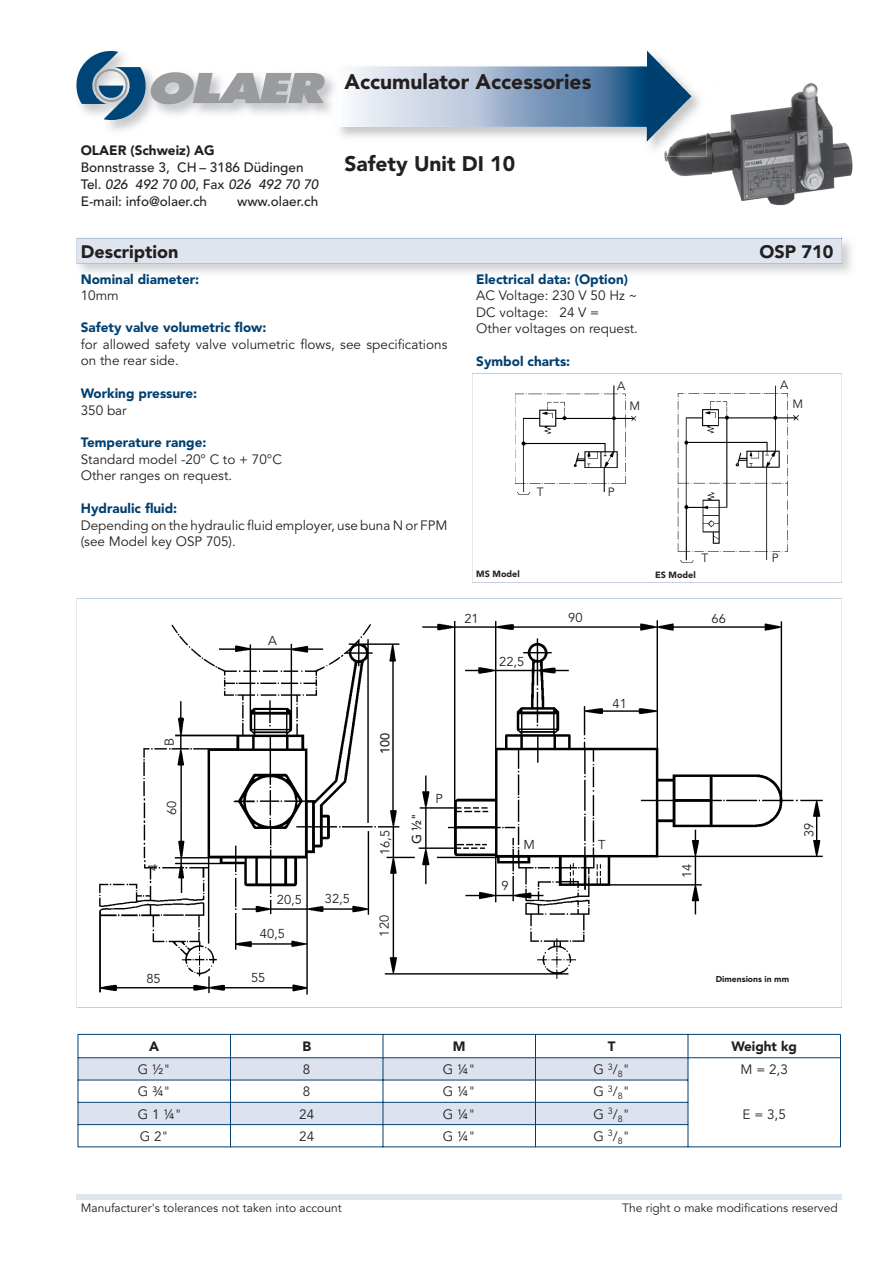
<style>
.page{position:relative;width:893px;height:1263px;background:#fff}
.page>*{position:absolute;margin:0;border:0;box-sizing:border-box;transform-origin:0 0}
.t1{font:900 21px "Avenir";color:#231f20}
.t2{font:900 18px "Avenir";color:#231f20}
.t3{font:13.5px/16.5px "Avenir";color:#231f20}
.t4{font:900 13.5px "Avenir";color:#004071}
.t5{font:500 13.5px/17px "Avenir";color:#231f20}
.t6{font:900 13.5px "Avenir";color:#231f20}
.t7{font:12.9px "Avenir";color:#231f20}
.t8{font:500 12.9px "Avenir";color:#231f20}
.t9{font:12px "Avenir";color:#231f20}
.t10{font:900 9px "Avenir";color:#231f20}
.t11{font:900 8.55px "Avenir";color:#231f20}
.s1{font-style:italic}
</style>
<div class="page">
<img style="left:664px;top:83px;width:189px;height:123px">
<img style="left:660px;top:83px;width:46px;height:73px">
<img style="left:340px;top:51px;width:352px;height:91px">
<img style="left:76px;top:76px;width:258px;height:55px">
<svg style="left:77px;top:51px;width:247px;height:69px"></svg>
<div style="left:77px;top:238px;width:766px;height:25px;background:#dee5ef"></div>
<div style="left:77px;top:1194px;width:765px;height:5px;background:#dee5ef"></div>
<svg style="left:77px;top:598px;width:765px;height:410px"></svg>
<svg style="left:472px;top:373px;width:370px;height:210px"></svg>
<hr style="left:688px;top:1057px;width:153px;height:1px;background:#004071">
<hr style="left:688px;top:1146px;width:153px;height:1px;background:#004071">
<hr style="left:688px;top:1034px;width:153px;height:1px;background:#004071">
<svg style="left:78px;top:1034px;width:611px;height:113px"></svg>
<svg style="left:840px;top:1034px;width:1px;height:112px"></svg>
<img style="left:96px;top:620px;width:727px;height:376px">
<p class="t6" style="left:81px;top:142px;width:135px">OLAER (Schweiz) AG</p>
<p class="t5" style="left:81px;top:159px;width:239px">Bonnstrasse 3, CH – 3186 Düdingen<br>Tel. <span class="s1">026 492 70 00</span>, Fax <span class="s1">026 492 70 70<br></span>E-mail: info@olaer.ch</p>
<p class="t5" style="left:237px;top:193px;width:83px">www.olaer.ch</p>
<h2 class="t2" style="left:81px;top:241px;width:99px">Description</h2>
<h1 class="t1" style="left:344px;top:69px;width:248px">Accumulator Accessories</h1>
<h1 class="t1" style="left:344px;top:151px;width:172px">Safety Unit DI 10</h1>
<p class="t4" style="left:81px;top:271px;width:120px">Nominal diameter:</p>
<p class="t3" style="left:81px;top:287px;width:40px">10mm</p>
<p class="t4" style="left:81px;top:320px;width:187px">Safety valve volumetric flow:</p>
<p class="t3" style="left:81px;top:336px;width:368px">for allowed safety valve volumetric flows, see specifications on the rear side.</p>
<p class="t4" style="left:81px;top:385px;width:118px">Working pressure:</p>
<p class="t3" style="left:81px;top:402px;width:48px">350 bar</p>
<p class="t4" style="left:81px;top:434px;width:127px">Temperature range:</p>
<p class="t3" style="left:81px;top:451px;width:203px">Standard model -20° C to + 70°C<br>Other ranges on request.</p>
<p class="t4" style="left:81px;top:500px;width:98px">Hydraulic fluid:</p>
<p class="t3" style="left:81px;top:517px;width:368px">Depending on the hydraulic fluid employer, use buna N or FPM (see Model key OSP 705).</p>
<p class="t4" style="left:476px;top:271px;width:153px">Electrical data: (Option)</p>
<p class="t3" style="left:476px;top:287px;width:163px">AC Voltage: 230 V 50 Hz ~<br>DC voltage: 24 V =<br>Other voltages on request.</p>
<p class="t4" style="left:476px;top:353px;width:95px">Symbol charts:</p>
<p class="t9" style="left:617px;top:379px;width:10px">A</p>
<p class="t9" style="left:629px;top:399px;width:12px">M</p>
<p class="t9" style="left:537px;top:485px;width:8px">T</p>
<p class="t9" style="left:608px;top:485px;width:8px">P</p>
<h2 class="t2" style="left:759px;top:241px;width:75px">OSP 710</h2>
<p class="t9" style="left:780px;top:378px;width:10px">A</p>
<p class="t9" style="left:792px;top:397px;width:12px">M</p>
<p class="t9" style="left:701px;top:551px;width:8px">T</p>
<p class="t9" style="left:772px;top:551px;width:8px">P</p>
<p class="t10" style="left:476px;top:568px;width:45px">MS Model</p>
<p class="t10" style="left:655px;top:569px;width:42px">ES Model</p>
<p class="t7" style="left:162px;top:745px;width:10px;rotate:-90deg">B</p>
<p class="t7" style="left:164px;top:815px;width:16px;rotate:-90deg">60</p>
<p class="t7" style="left:146px;top:870px;width:9px;rotate:-90deg">4</p>
<p class="t7" style="left:268px;top:633px;width:10px">A</p>
<p class="t7" style="left:277px;top:892px;width:27px">20,5</p>
<p class="t7" style="left:325px;top:891px;width:27px">32,5</p>
<p class="t7" style="left:260px;top:926px;width:27px">40,5</p>
<p class="t7" style="left:146px;top:971px;width:16px">85</p>
<p class="t7" style="left:251px;top:970px;width:16px">55</p>
<p class="t8" style="left:378px;top:754px;width:23px;rotate:-90deg">100</p>
<p class="t7" style="left:377px;top:855px;width:26px;rotate:-90deg">16,5</p>
<p class="t8" style="left:409px;top:844px;width:32px;rotate:-90deg">G 1⁄2"</p>
<p class="t7" style="left:435px;top:791px;width:9px">P</p>
<p class="t7" style="left:377px;top:937px;width:23px;rotate:-90deg">120</p>
<p class="t7" style="left:464px;top:611px;width:16px">21</p>
<p class="t7" style="left:568px;top:611px;width:16px">90</p>
<p class="t7" style="left:711px;top:611px;width:16px">66</p>
<p class="t7" style="left:499px;top:654px;width:27px">22,5</p>
<p class="t7" style="left:613px;top:696px;width:16px">41</p>
<p class="t7" style="left:501px;top:878px;width:9px">9</p>
<p class="t7" style="left:524px;top:837px;width:13px">M</p>
<p class="t7" style="left:598px;top:837px;width:9px">T</p>
<p class="t7" style="left:679px;top:878px;width:16px;rotate:-90deg">14</p>
<p class="t7" style="left:802px;top:837px;width:16px;rotate:-90deg">39</p>
<p class="t11" style="left:716px;top:974px;width:75px">Dimensions in mm</p>
<p class="t6" style="left:149px;top:1038px;width:12px">A</p>
<p class="t6" style="left:302px;top:1038px;width:10px">B</p>
<p class="t6" style="left:453px;top:1038px;width:14px">M</p>
<p class="t6" style="left:608px;top:1038px;width:9px">T</p>
<p class="t6" style="left:731px;top:1038px;width:67px">Weight kg</p>
<p class="t3" style="left:138px;top:1061px;width:34px">G 1⁄2"</p>
<p class="t3" style="left:303px;top:1061px;width:9px">8</p>
<p class="t3" style="left:443px;top:1061px;width:34px">G 1⁄4"</p>
<p class="t3" style="left:594px;top:1061px;width:38px">G <sup>3</sup>/<sub>8</sub>"</p>
<p class="t3" style="left:741px;top:1061px;width:49px">M = 2,3</p>
<p class="t3" style="left:138px;top:1084px;width:34px">G 3⁄4"</p>
<p class="t3" style="left:303px;top:1084px;width:9px">8</p>
<p class="t3" style="left:443px;top:1084px;width:34px">G 1⁄4"</p>
<p class="t3" style="left:594px;top:1084px;width:38px">G <sup>3</sup>/<sub>8</sub>"</p>
<p class="t3" style="left:138px;top:1106px;width:45px">G 1 1⁄4"</p>
<p class="t3" style="left:299px;top:1106px;width:17px">24</p>
<p class="t3" style="left:443px;top:1106px;width:34px">G 1⁄4"</p>
<p class="t3" style="left:594px;top:1106px;width:38px">G <sup>3</sup>/<sub>8</sub>"</p>
<p class="t3" style="left:743px;top:1106px;width:45px">E = 3,5</p>
<p class="t3" style="left:140px;top:1128px;width:30px">G 2"</p>
<p class="t3" style="left:299px;top:1128px;width:17px">24</p>
<p class="t3" style="left:443px;top:1128px;width:34px">G 1⁄4"</p>
<p class="t3" style="left:594px;top:1128px;width:38px">G <sup>3</sup>/<sub>8</sub>"</p>
<p class="t9" style="left:81px;top:1200px;width:262px">Manufacturer's tolerances not taken into account</p>
<p class="t9" style="left:622px;top:1200px;width:217px">The right o make modifications reserved</p>
</div>
